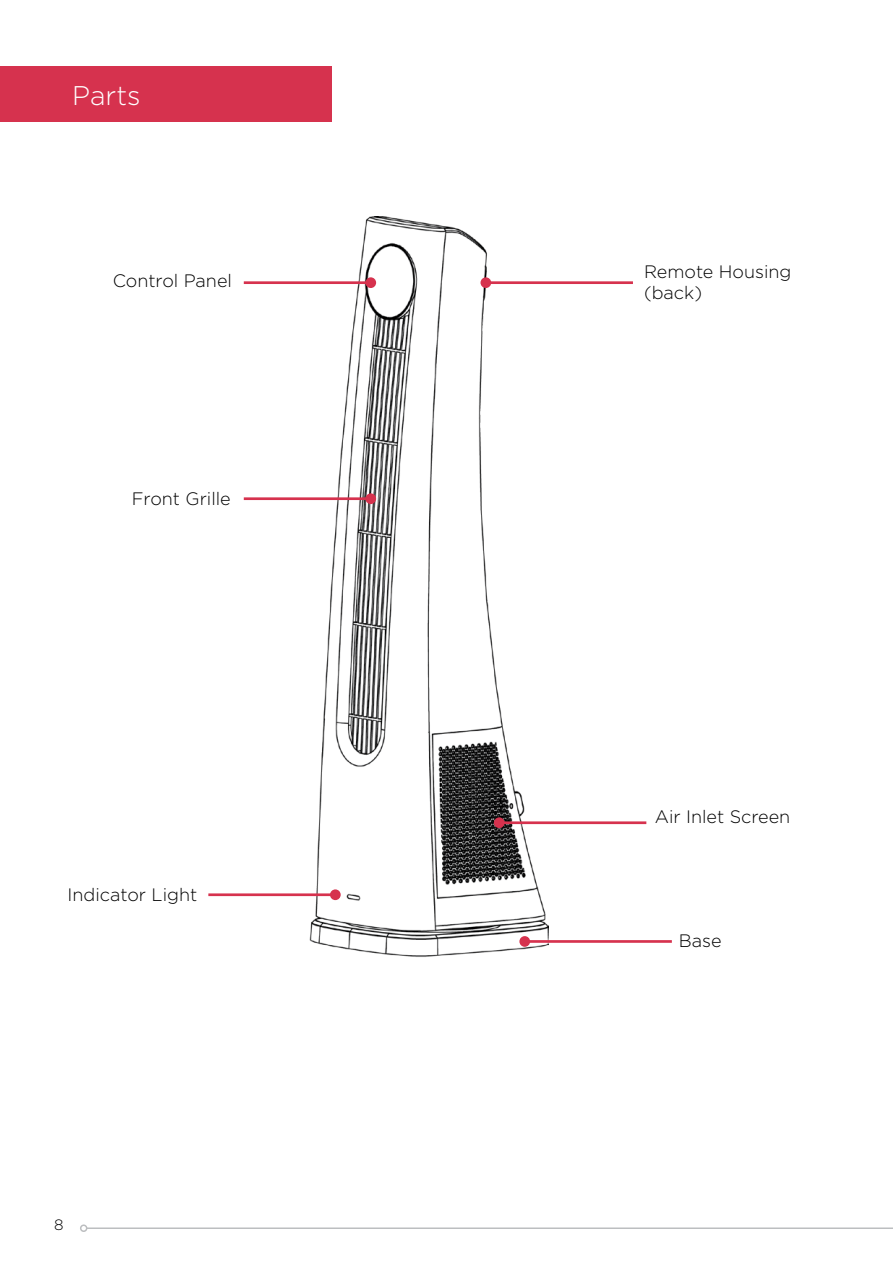
<style>
.page{position:relative;width:893px;height:1263px;background:#fff}
.page>*{position:absolute;margin:0;border:0;box-sizing:border-box;transform-origin:0 0}
.t1{font:300 27px "Gotham";color:#fff}
.t2{font:300 18px/21.6px "Gotham";color:#000}
.t3{font:300 15px "Gotham";color:#000}
</style>
<div class="page">
<div style="left:0;top:66px;width:331px;height:55px;background:#d6324e"></div>
<img style="left:310px;top:216px;width:239px;height:741px">
<hr style="left:244px;top:497px;width:127px;height:3px;background:#d6324e">
<div style="left:365px;top:493px;width:11px;height:11px;background:#d6324e;border-radius:50%"></div>
<hr style="left:499px;top:821px;width:147px;height:3px;background:#d6324e">
<div style="left:494px;top:817px;width:11px;height:11px;background:#d6324e;border-radius:50%"></div>
<hr style="left:525px;top:940px;width:147px;height:3px;background:#d6324e">
<div style="left:519px;top:936px;width:11px;height:11px;background:#d6324e;border-radius:50%"></div>
<hr style="left:244px;top:281px;width:127px;height:3px;background:#d6324e">
<div style="left:365px;top:277px;width:11px;height:11px;background:#d6324e;border-radius:50%"></div>
<hr style="left:208px;top:893px;width:127px;height:3px;background:#d6324e">
<div style="left:330px;top:889px;width:11px;height:11px;background:#d6324e;border-radius:50%"></div>
<hr style="left:486px;top:281px;width:147px;height:3px;background:#d6324e">
<div style="left:480px;top:277px;width:11px;height:11px;background:#d6324e;border-radius:50%"></div>
<hr style="left:87px;top:1227px;width:806px;height:2px;background:#bcbec0">
<div style="left:80px;top:1224px;width:7px;height:8px;border:2px solid #bcbec0;border-radius:50%"></div>
<h1 class="t1" style="left:72px;top:80px;width:70px">Parts</h1>
<p class="t2" style="left:113px;top:269px;width:121px">Control Panel</p>
<p class="t2" style="left:132px;top:488px;width:100px">Front Grille</p>
<p class="t2" style="left:68px;top:883px;width:131px">Indicator Light</p>
<p class="t3" style="left:54px;top:1217px;width:11px">8</p>
<p class="t2" style="left:644px;top:260px;width:149px">Remote Housing (back)</p>
<p class="t2" style="left:655px;top:806px;width:137px">Air Inlet Screen</p>
<p class="t2" style="left:679px;top:930px;width:44px">Base</p>
</div>
